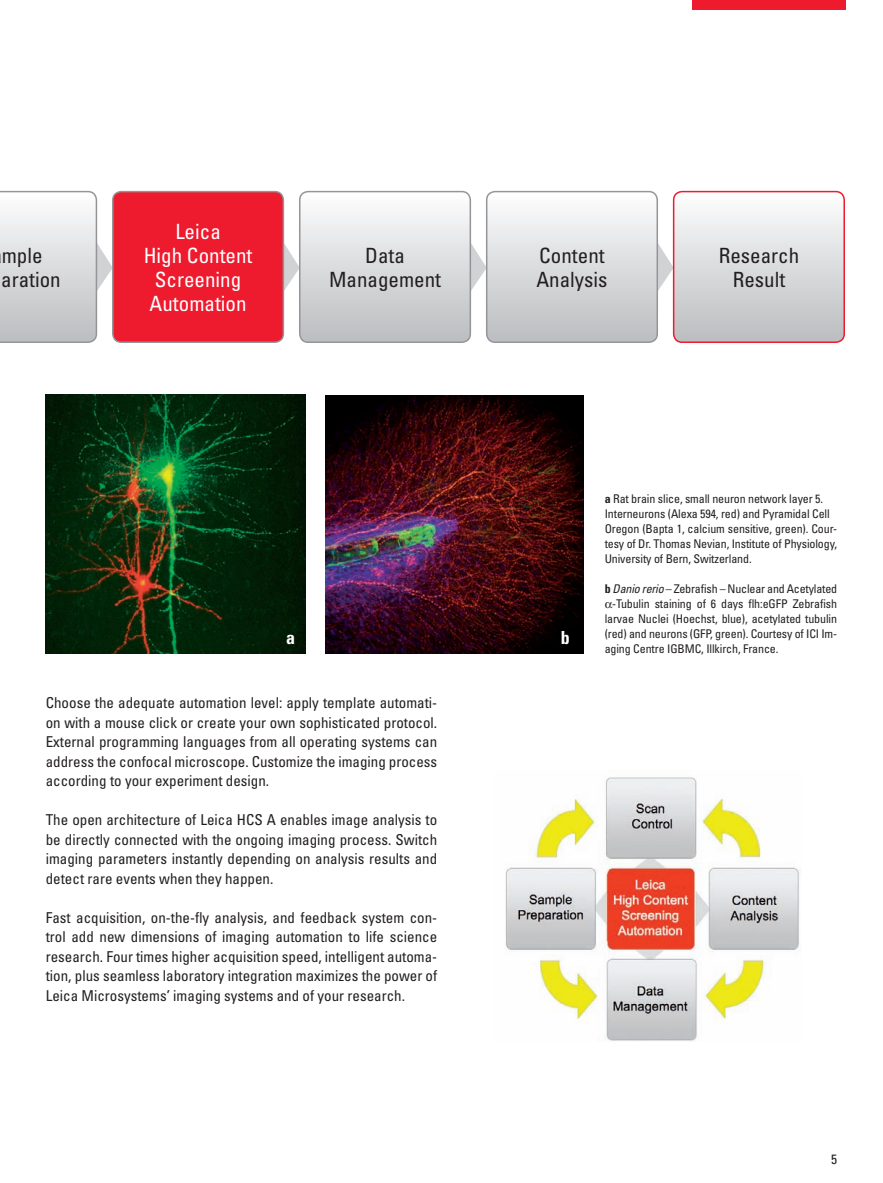
<style>
.page{position:relative;width:883px;height:1183px;background:#fff}
.page>*{position:absolute;margin:0;border:0;box-sizing:border-box;transform-origin:0 0}
.t1{font:condensed 21px/24px "Univers LT Std";color:#231f20}
.t2{font:condensed 21px/24px "Univers LT Std";color:#fff;text-align:center}
.t3{font:700 condensed 18px "Univers LT Std";color:#fff}
.t4{font:condensed 15px/19.5px "Univers LT Std";color:#231f20;text-align:justify}
.t5{font:condensed 13.5px "Univers LT Std";color:#231f20}
.t6{font:condensed 12px/15px "Univers LT Std";letter-spacing:-.01em;color:#231f20}
.s1{font-weight:700}
.s2{font-style:italic}
</style>
<div class="page">
<div style="left:692px;top:0;width:153px;height:10px;background:#ee1a2e"></div>
<img style="left:46px;top:394px;width:259px;height:260px">
<img style="left:325px;top:395px;width:258px;height:258px">
<img style="left:505px;top:777px;width:295px;height:264px">
<svg style="left:284px;top:241px;width:15px;height:52px"></svg>
<svg style="left:471px;top:243px;width:15px;height:48px"></svg>
<svg style="left:658px;top:243px;width:14px;height:48px"></svg>
<svg style="left:0;top:191px;width:113px;height:152px"></svg>
<div style="left:113px;top:192px;width:170px;height:150px;background:#ee1a2e;border-radius:9px"></div>
<div style="left:112px;top:191px;width:172px;height:152px;border:2px solid #939598;border-radius:9px"></div>
<div style="left:300px;top:192px;width:170px;height:150px;background:linear-gradient(to bottom,#fdfdfe,#bbbdbf);border-radius:9px"></div>
<div style="left:299px;top:191px;width:172px;height:152px;border:2px solid #939598;border-radius:9px"></div>
<div style="left:486px;top:192px;width:171px;height:150px;background:linear-gradient(to bottom,#fdfdfe,#bbbdbf);border-radius:9px"></div>
<div style="left:486px;top:191px;width:172px;height:152px;border:2px solid #939598;border-radius:9px"></div>
<div style="left:673px;top:192px;width:171px;height:150px;background:linear-gradient(to bottom,#fdfdfe,#bbbdbf);border-radius:9px"></div>
<div style="left:672px;top:191px;width:172px;height:152px;border:2px solid #ee1a2e;border-radius:9px"></div>
<h1 class="t1" style="left:1px;top:244px;width:61px">mple aration</h1>
<h1 class="t2" style="left:144px;top:220px;width:110px">Leica<br>High Content<br>Screening<br>Automation</h1>
<h1 class="t1" style="left:329px;top:244px;width:113px;text-align:center">Data<br>Management</h1>
<h1 class="t1" style="left:536px;top:244px;width:73px">Content<br>Analysis</h1>
<h1 class="t1" style="left:718px;top:244px;width:82px;text-align:center">Research<br>Result</h1>
<p class="t3" style="left:286px;top:630px;width:10px">a</p>
<p class="t3" style="left:560px;top:630px;width:10px">b</p>
<p class="t6" style="left:604px;top:492px;width:234px"><span class="s1">a</span> Rat brain slice, small neuron network layer 5.<br>Interneurons (Alexa 594, red) and Pyramidal Cell Oregon (Bapta 1, calcium sensitive, green). Cour&shy;tesy of Dr. Thomas Nevian, Institute of Physiology, University of Bern, Switzerland.</p>
<p class="t6" style="left:604px;top:582px;width:234px"><span class="s1">b</span> <span class="s2">Danio rerio</span> – Zebrafish – Nuclear and Acetylated</p>
<p class="t6" style="left:612px;top:597px;width:226px">-Tubulin staining of 6 days flh:eGFP Zebrafish</p>
<p class="t6" style="left:604px;top:612px;width:234px">larvae Nuclei (Hoechst, blue), acetylated tubulin</p>
<p class="t6" style="left:604px;top:627px;width:234px">(red) and neurons (GFP, green). Courtesy of ICI Im-</p>
<p class="t6" style="left:604px;top:642px;width:175px">aging Centre IGBMC, Illkirch, France.</p>
<p class="t4" style="left:46px;top:694px;width:393px">Choose the adequate automation level: apply template automati&shy;on with a mouse click or create your own sophisticated protocol.<br>External programming languages from all operating systems can address the confocal microscope. Customize the imaging process according to your experiment design.</p>
<p class="t4" style="left:46px;top:811px;width:393px">The open architecture of Leica HCS A enables image analysis to be directly connected with the ongoing imaging process. Switch imaging parameters instantly depending on analysis results and detect rare events when they happen.</p>
<p class="t4" style="left:46px;top:909px;width:393px">Fast acquisition, on-the-fly analysis, and feedback system con&shy;trol add new dimensions of imaging automation to life science research. Four times higher acquisition speed, intelligent automa&shy;tion, plus seamless laboratory integration maximizes the power of Leica Microsystems’ imaging systems and of your research.</p>
<p class="t5" style="left:831px;top:1154px;width:7px">5</p>
</div>
